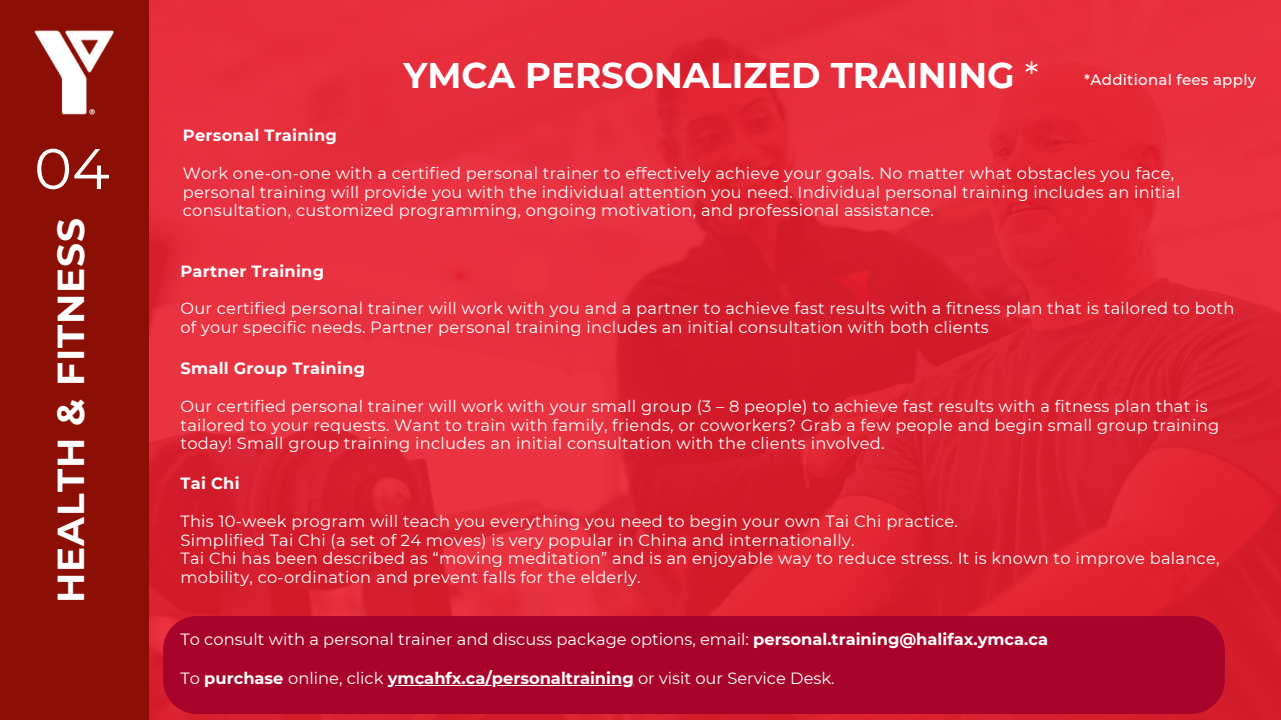
<style>
.page{position:relative;width:1281px;height:720px;background:#fff}
.page>*{position:absolute;margin:0;border:0;box-sizing:border-box;transform-origin:0 0}
.t1{font:57.12px "Montserrat";color:#fff}
.t2{font:700 37.5px "Montserrat";letter-spacing:.025em;color:#fff}
.t3{font:700 35.62px "Montserrat";color:#fff}
.t4{font:16.25px/18.8px "Montserrat";letter-spacing:.015em;color:#fff}
.t5{font:700 16.25px "Montserrat";letter-spacing:.015em;color:#fff}
.t6{font:500 15px "Montserrat";letter-spacing:.02em;color:#fff}
.s1{font-weight:400}
.s2{font-weight:700}
</style>
<div class="page">
<img style="left:149px;top:0;width:1131px;height:720px">
<div style="left:0;top:0;width:149px;height:720px;background:#8b0f04"></div>
<img style="left:34px;top:30px;width:80px;height:85px">
<div style="left:163px;top:616px;width:1062px;height:98px;background:#a8042b"></div>
<hr style="left:388px;top:685px;width:246px;height:1px;background:#fff">
<h1 class="t1" style="left:34px;top:134px;width:77px">04</h1>
<h2 class="t2" style="left:48px;top:603px;width:387px;rotate:-90deg">HEALTH &amp; FITNESS</h2>
<h3 class="t3" style="left:403px;top:53px;width:636px">YMCA PERSONALIZED TRAINING <span class="s1">*</span></h3>
<p class="t6" style="left:1084px;top:70px;width:173px">*Additional fees apply</p>
<p class="t5" style="left:183px;top:126px;width:155px">Personal Training</p>
<p class="t4" style="left:183px;top:164px;width:999px">Work one-on-one with a certified personal trainer to effectively achieve your goals. No matter what obstacles you face, personal training will provide you with the individual attention you need. Individual personal training includes an initial consultation, customized programming, ongoing motivation, and professional assistance.</p>
<p class="t5" style="left:180px;top:261px;width:145px">Partner Training</p>
<p class="t4" style="left:180px;top:299px;width:1055px">Our certified personal trainer will work with you and a partner to achieve fast results with a fitness plan that is tailored to both of your specific needs. Partner personal training includes an initial consultation with both clients</p>
<p class="t5" style="left:180px;top:359px;width:186px">Small Group Training</p>
<p class="t4" style="left:180px;top:397px;width:1040px">Our certified personal trainer will work with your small group (3 – 8 people) to achieve fast results with a fitness plan that is tailored to your requests. Want to train with family, friends, or coworkers? Grab a few people and begin small group training today! Small group training includes an initial consultation with the clients involved.</p>
<p class="t5" style="left:180px;top:474px;width:61px">Tai Chi</p>
<p class="t4" style="left:180px;top:512px;width:1040px">This 10-week program will teach you everything you need to begin your own Tai Chi practice.<br>Simplified Tai Chi (a set of 24 moves) is very popular in China and internationally.<br>Tai Chi has been described as “moving meditation” and is an enjoyable way to reduce stress. It is known to improve balance, mobility, co-ordination and prevent falls for the elderly.</p>
<p class="t4" style="left:180px;top:630px;width:869px">To consult with a personal trainer and discuss package options, email: <span class="s2">personal.training@halifax.ymca.ca</span></p>
<p class="t4" style="left:180px;top:669px;width:656px">To <span class="s2">purchase</span> online, click <span class="s2">ymcahfx.ca/personaltraining</span> or visit our Service Desk.</p>
</div>
